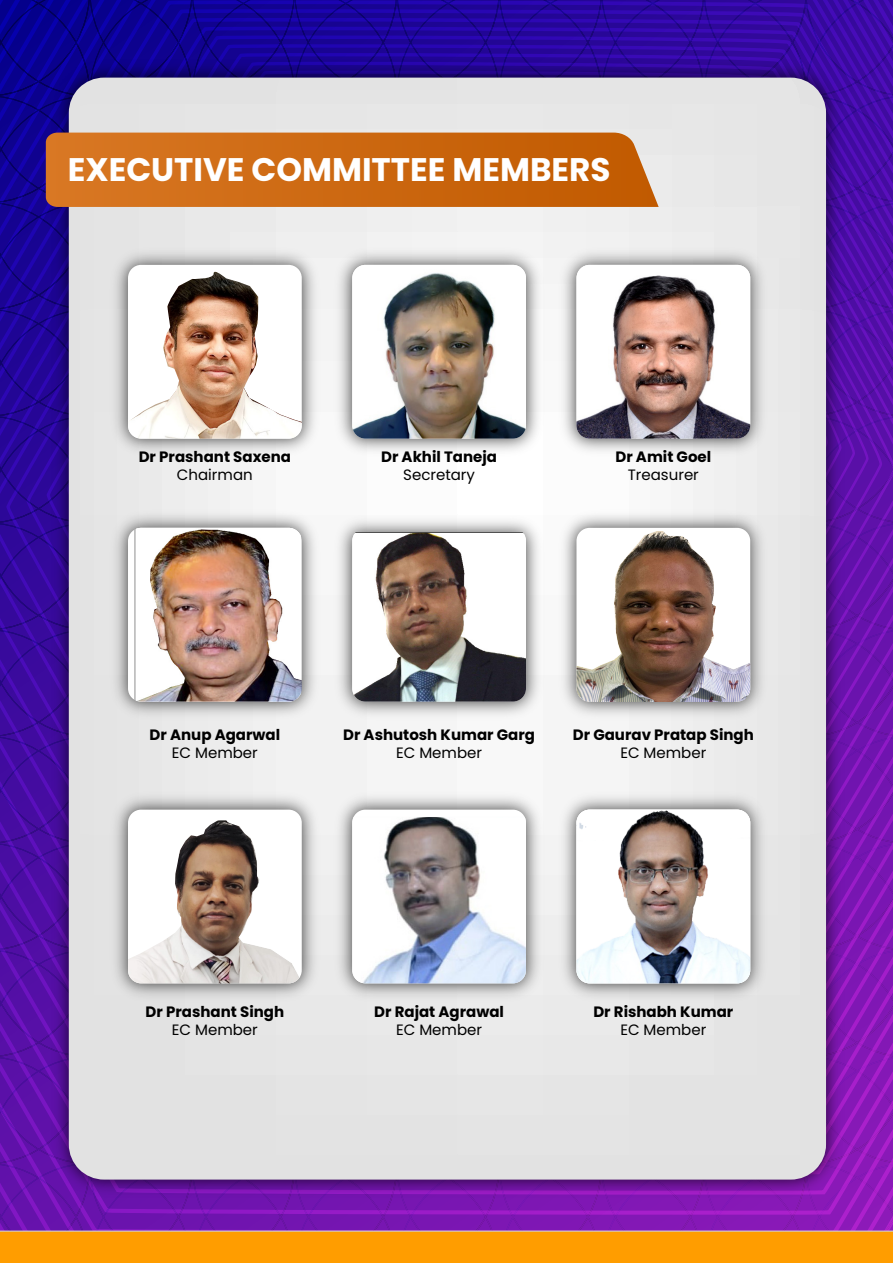
<style>
.page{position:relative;width:893px;height:1263px;background:#fff}
.page>*{position:absolute;margin:0;border:0;box-sizing:border-box;transform-origin:0 0}
.t1{font:700 32.7px "Poppins";color:#fff}
.t2{font:700 15px "Poppins";color:#000}
.t3{font:15px "Poppins";color:#000}
</style>
<div class="page">
<img style="left:0;top:0;width:893px;height:1263px">
<img style="left:576px;top:810px;width:174px;height:173px">
<img style="left:105px;top:787px;width:219px;height:219px">
<div style="left:128px;top:810px;width:174px;height:173px;background:#fff;border-radius:13px"></div>
<img style="left:128px;top:820px;width:172px;height:163px">
<img style="left:330px;top:787px;width:219px;height:219px">
<div style="left:352px;top:810px;width:174px;height:173px;background:#fff;border-radius:13px"></div>
<img style="left:352px;top:817px;width:174px;height:166px">
<h1 class="t1" style="left:68px;top:151px;width:544px">EXECUTIVE COMMITTEE MEMBERS</h1>
<p class="t2" style="left:139px;top:448px;width:154px">Dr Prashant Saxena</p>
<p class="t3" style="left:177px;top:466px;width:77px">Chairman</p>
<p class="t2" style="left:381px;top:448px;width:117px">Dr Akhil Taneja</p>
<p class="t3" style="left:403px;top:466px;width:73px">Secretary</p>
<p class="t2" style="left:615px;top:448px;width:97px">Dr Amit Goel</p>
<p class="t3" style="left:628px;top:466px;width:73px">Treasurer</p>
<p class="t2" style="left:150px;top:726px;width:132px">Dr Anup Agarwal</p>
<p class="t3" style="left:172px;top:744px;width:87px">EC Member</p>
<p class="t2" style="left:343px;top:726px;width:193px">Dr Ashutosh Kumar Garg</p>
<p class="t3" style="left:396px;top:744px;width:87px">EC Member</p>
<p class="t2" style="left:573px;top:726px;width:183px">Dr Gaurav Pratap Singh</p>
<p class="t3" style="left:620px;top:744px;width:87px">EC Member</p>
<p class="t2" style="left:146px;top:1003px;width:140px">Dr Prashant Singh</p>
<p class="t3" style="left:172px;top:1021px;width:87px">EC Member</p>
<p class="t2" style="left:374px;top:1003px;width:131px">Dr Rajat Agrawal</p>
<p class="t3" style="left:396px;top:1021px;width:87px">EC Member</p>
<p class="t2" style="left:593px;top:1003px;width:141px">Dr Rishabh Kumar</p>
<p class="t3" style="left:620px;top:1021px;width:87px">EC Member</p>
</div>
